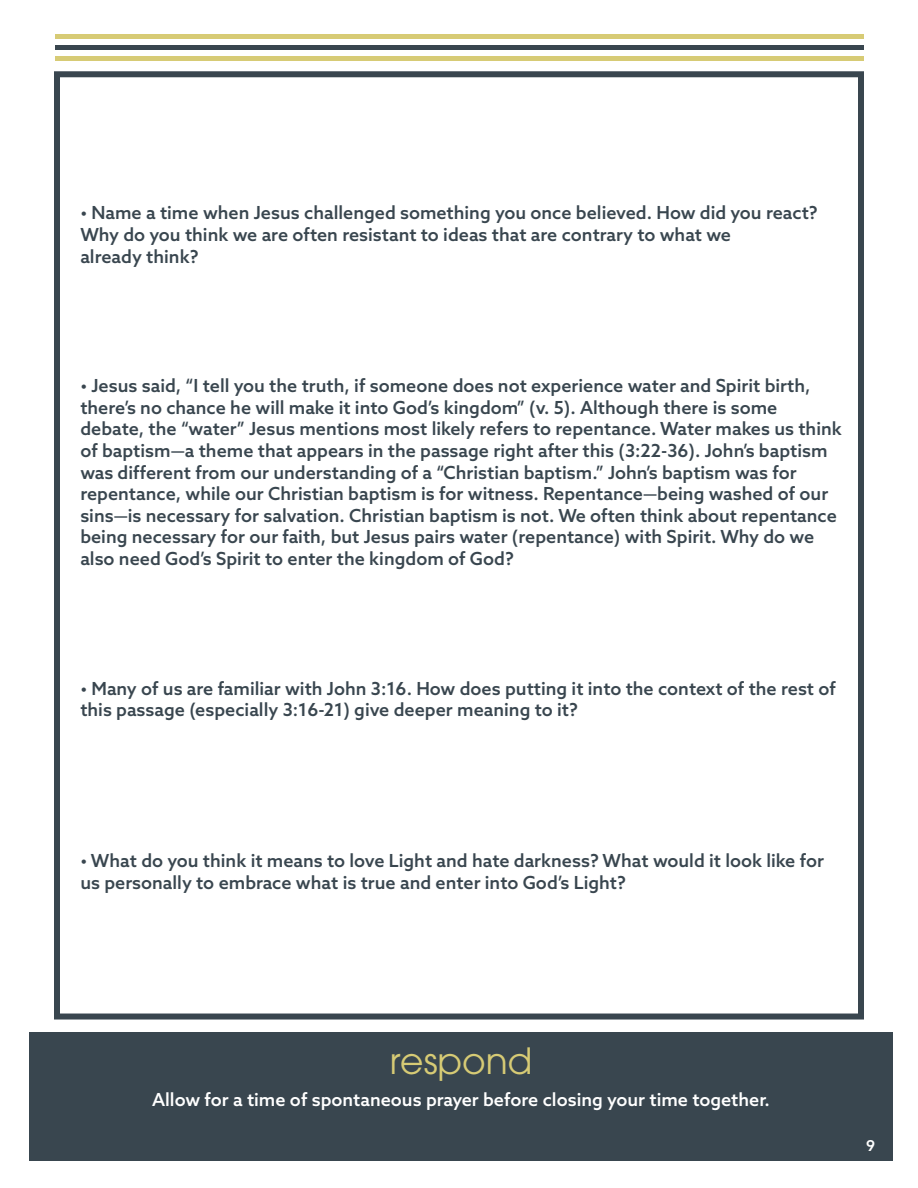
<style>
.page{position:relative;width:918px;height:1188px;background:#fff}
.page>*{position:absolute;margin:0;border:0;box-sizing:border-box;transform-origin:0 0}
.t1{font:36px "ITC Avant Garde Pro";color:#d7cb75}
.t2{font:500 18px/21.6px "Azo Sans";color:#39464f}
.t3{font:500 18px "Azo Sans";color:#fff}
.t4{font:500 15px "Azo Sans";color:#fff}
</style>
<div class="page">
<div style="left:55px;top:56px;width:809px;height:5px;background:#d7cb75"></div>
<hr style="left:55px;top:34px;width:809px;height:4px;background:#d7cb75">
<hr style="left:55px;top:45px;width:809px;height:4px;background:#39464f">
<div style="left:54px;top:71px;width:810px;height:949px;border:6px solid #39464f"></div>
<div style="left:29px;top:1032px;width:864px;height:129px;background:#39464f"></div>
<p class="t2" style="left:80px;top:202px;width:739px">• Name a time when Jesus challenged something you once believed. How did you react?<br>Why do you think we are often resistant to ideas that are contrary to what we</p>
<p class="t2" style="left:80px;top:245px;width:120px">already think?</p>
<p class="t2" style="left:80px;top:375px;width:763px">• Jesus said, “I tell you the truth, if someone does not experience water and Spirit birth, there’s no chance he will make it into God’s kingdom” (v. 5). Although there is some debate, the “water” Jesus mentions most likely refers to repentance. Water makes us think of baptism—a theme that appears in the passage right after this (3:22-36). John’s baptism was different from our understanding of a “Christian baptism.” John’s baptism was for repentance, while our Christian baptism is for witness. Repentance—being washed of our sins—is necessary for salvation. Christian baptism is not. We often think about repentance being necessary for our faith, but Jesus pairs water (repentance) with Spirit. Why do we also need God’s Spirit to enter the kingdom of God?</p>
<p class="t2" style="left:80px;top:677px;width:757px">• Many of us are familiar with John 3:16. How does putting it into the context of the rest of this passage (especially 3:16-21) give deeper meaning to it?</p>
<p class="t2" style="left:80px;top:850px;width:745px">• What do you think it means to love Light and hate darkness? What would it look like for us personally to embrace what is true and enter into God’s Light?</p>
<p class="t1" style="left:390px;top:1039px;width:144px">respond</p>
<p class="t3" style="left:152px;top:1087px;width:619px">Allow for a time of spontaneous prayer before closing your time together.</p>
<p class="t4" style="left:866px;top:1135px;width:10px">9</p>
</div>
